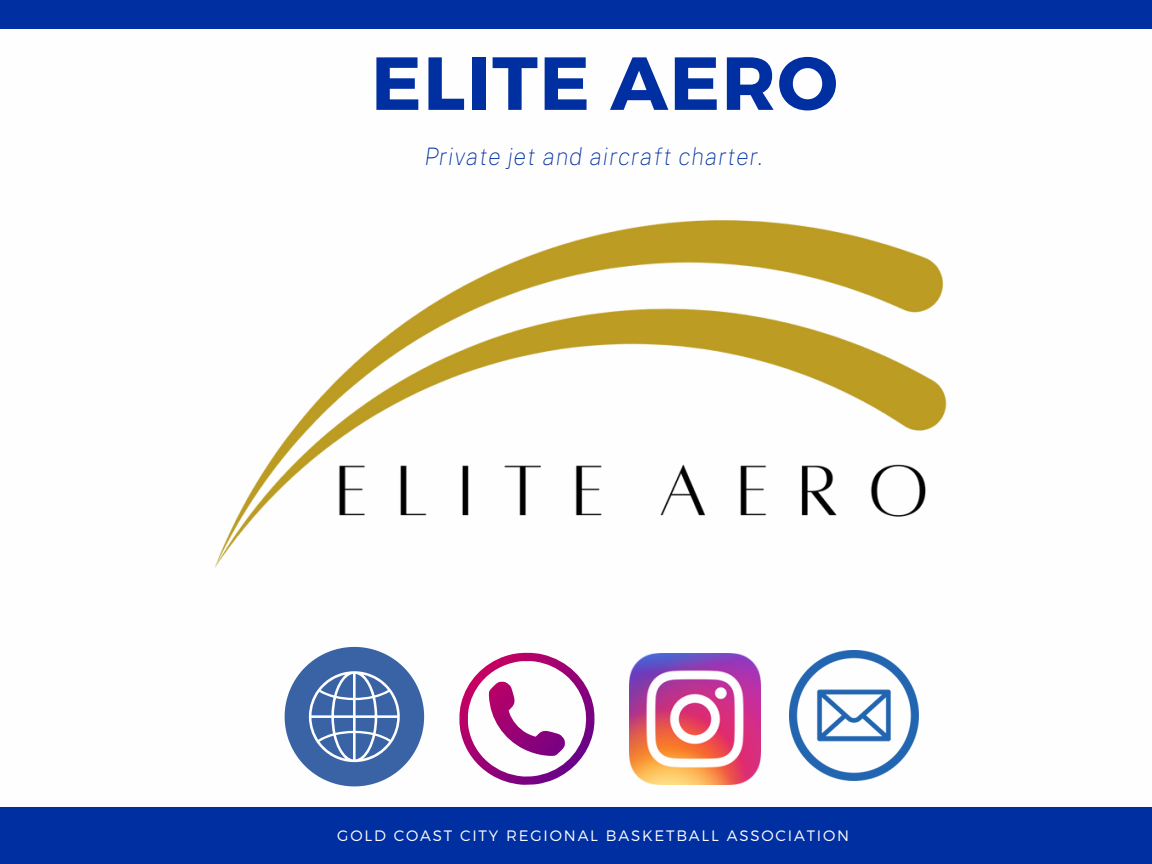
<style>
.page{position:relative;width:1152px;height:864px;background:#fff}
.page>*{position:absolute;margin:0;border:0;box-sizing:border-box;transform-origin:0 0}
.t1{font:700 75px "Montserrat";letter-spacing:.02em;color:#002fa1}
.t2{font:italic 100 24px "Public Sans";letter-spacing:.02em;color:#002fa1}
.t3{font:300 15.15px "Montserrat";letter-spacing:.12em;color:#fefefe}
</style>
<div class="page">
<div style="left:0;top:807px;width:1152px;height:56px;background:#002fa1"></div>
<div style="left:0;top:0;width:1152px;height:28px;background:#002fa1"></div>
<svg style="left:285px;top:647px;width:139px;height:139px"></svg>
<img style="left:630px;top:654px;width:130px;height:130px">
<img style="left:789px;top:651px;width:129px;height:129px">
<svg style="left:459px;top:653px;width:135px;height:132px"></svg>
<img style="left:202px;top:28px;width:764px;height:540px">
<h1 class="t1" style="left:371px;top:34px;width:468px">ELITE AERO</h1>
<h2 class="t2" style="left:424px;top:142px;width:340px">Private jet and aircraft charter.</h2>
<p class="t3" style="left:337px;top:826px;width:513px">GOLD COAST CITY REGIONAL BASKETBALL ASSOCIATION</p>
</div>
